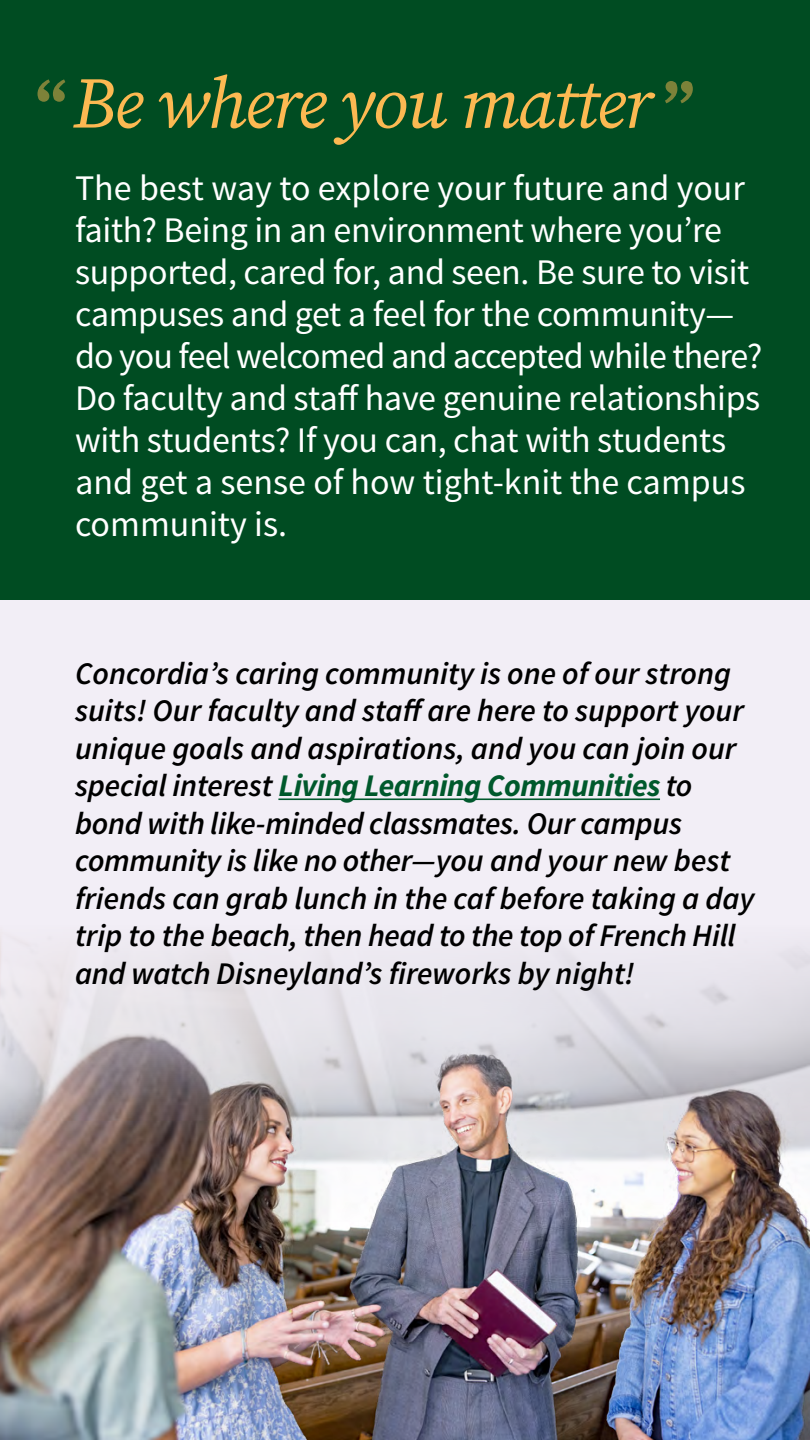
<style>
.page{position:relative;width:810px;height:1440px;background:#fff}
.page>*{position:absolute;margin:0;border:0;box-sizing:border-box;transform-origin:0 0}
.Titling{font:italic 72px "Source Serif Pro";letter-spacing:-.025em;color:#fcb952}
.PSA{font:36px/42px "Source Sans Pro";letter-spacing:-.01em;color:#fff}
.School{font:italic 600 31.5px/37.5px "Source Sans Pro";color:#000}
.s1{font-weight:700;color:#00592c}
</style>
<div class="page">
<div style="left:0;top:0;width:810px;height:600px;background:#004c22"></div>
<div style="left:0;top:600px;width:810px;height:840px;background:#f2eef6"></div>
<img style="left:0;top:936px;width:810px;height:504px">
<svg style="left:38px;top:79px;width:27px;height:23px"></svg>
<svg style="left:665px;top:81px;width:28px;height:22px"></svg>
<hr style="left:278px;top:798px;width:382px;height:2px;background:#00592c">
<p class="Titling" style="left:72px;top:60px;width:582px">Be where you matter</p>
<p class="PSA" style="left:75px;top:167px;width:689px">The best way to explore your future and your faith? Being in an environment where you’re supported, cared for, and seen. Be sure to visit campuses and get a feel for the community— do you feel welcomed and accepted while there?<br>Do faculty and staff have genuine relationships with students? If you can, chat with students and get a sense of how tight-knit the campus community is.</p>
<p class="School" style="left:75px;top:654px;width:681px">Concordia’s caring community is one of our strong suits! Our faculty and staff are here to support your unique goals and aspirations, and you can join our special interest <span class="s1">Living Learning Communities</span> to bond with like-minded classmates. Our campus community is like no other—you and your new best friends can grab lunch in the caf before taking a day trip to the beach, then head to the top of French Hill and watch Disneyland’s fireworks by night!</p>
</div>
